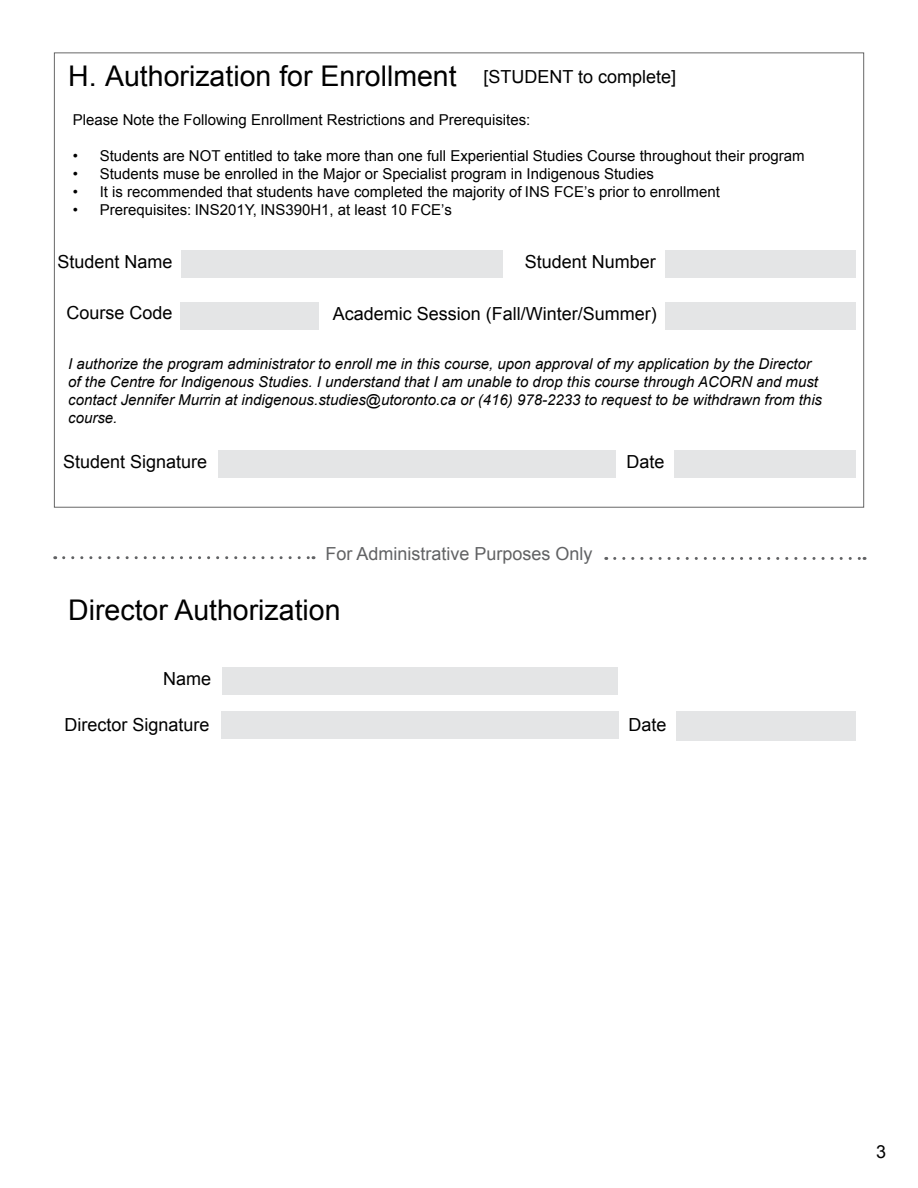
<style>
.page{position:relative;width:918px;height:1188px;background:#fff}
.page>*{position:absolute;margin:0;border:0;box-sizing:border-box;transform-origin:0 0}
.t1{font:28.5px "Arial";color:#000}
.t2{font:18px "Arial";color:#000}
.t3{font:18px "Arial";color:#616264}
.t4{font:15px "Arial";color:#000}
.t5{font:italic 15px/18px "Arial";color:#000}
</style>
<div class="page">
<div style="left:181px;top:302px;width:138px;height:28px;background:#e4e5e6"></div>
<div style="left:665px;top:302px;width:191px;height:28px;background:#e4e5e6"></div>
<div style="left:181px;top:250px;width:321px;height:28px;background:#e4e5e6"></div>
<div style="left:665px;top:250px;width:191px;height:28px;background:#e4e5e6"></div>
<div style="left:219px;top:450px;width:397px;height:28px;background:#e4e5e6"></div>
<div style="left:674px;top:450px;width:182px;height:28px;background:#e4e5e6"></div>
<svg style="left:64px;top:556px;width:250px;height:3px"></svg>
<svg style="left:615px;top:557px;width:250px;height:3px"></svg>
<div style="left:221px;top:712px;width:397px;height:27px;background:#e4e5e6"></div>
<div style="left:677px;top:712px;width:179px;height:29px;background:#e4e5e6"></div>
<div style="left:222px;top:668px;width:396px;height:27px;background:#e4e5e6"></div>
<h2 class="t1" style="left:68px;top:57px;width:390px">H. Authorization for Enrollment</h2>
<p class="t2" style="left:484px;top:65px;width:194px">[STUDENT to complete]</p>
<p class="t4" style="left:73px;top:110px;width:459px">Please Note the Following Enrollment Restrictions and Prerequisites:</p>
<p class="t4" style="left:73px;top:146px;width:734px">• Students are NOT entitled to take more than one full Experiential Studies Course throughout their program</p>
<p class="t4" style="left:73px;top:164px;width:583px">• Students muse be enrolled in the Major or Specialist program in Indigenous Studies</p>
<p class="t4" style="left:73px;top:182px;width:649px">• It is recommended that students have completed the majority of INS FCE’s prior to enrollment</p>
<p class="t4" style="left:73px;top:200px;width:381px">• Prerequisites: INS201Y, INS390H1, at least 10 FCE’s</p>
<p class="t2" style="left:57px;top:250px;width:117px">Student Name</p>
<p class="t2" style="left:525px;top:250px;width:133px">Student Number</p>
<p class="t2" style="left:66px;top:300px;width:108px">Course Code</p>
<p class="t2" style="left:333px;top:302px;width:326px">Academic Session (Fall/Winter/Summer)</p>
<p class="t5" style="left:68px;top:355px;width:755px">I authorize the program administrator to enroll me in this course, upon approval of my application by the Director of the Centre for Indigenous Studies. I understand that I am unable to drop this course through ACORN and must contact Jennifer Murrin at indigenous.studies@utoronto.ca or (416) 978-2233 to request to be withdrawn from this course.</p>
<p class="t2" style="left:63px;top:450px;width:146px">Student Signature</p>
<p class="t2" style="left:626px;top:450px;width:40px">Date</p>
<p class="t3" style="left:325px;top:542px;width:269px">For Administrative Purposes Only</p>
<h2 class="t1" style="left:68px;top:591px;width:274px">Director Authorization</h2>
<p class="t2" style="left:163px;top:667px;width:50px">Name</p>
<p class="t2" style="left:65px;top:713px;width:147px">Director Signature</p>
<p class="t2" style="left:629px;top:713px;width:40px">Date</p>
<p class="t2" style="left:876px;top:1139px;width:12px">3</p>
</div>
